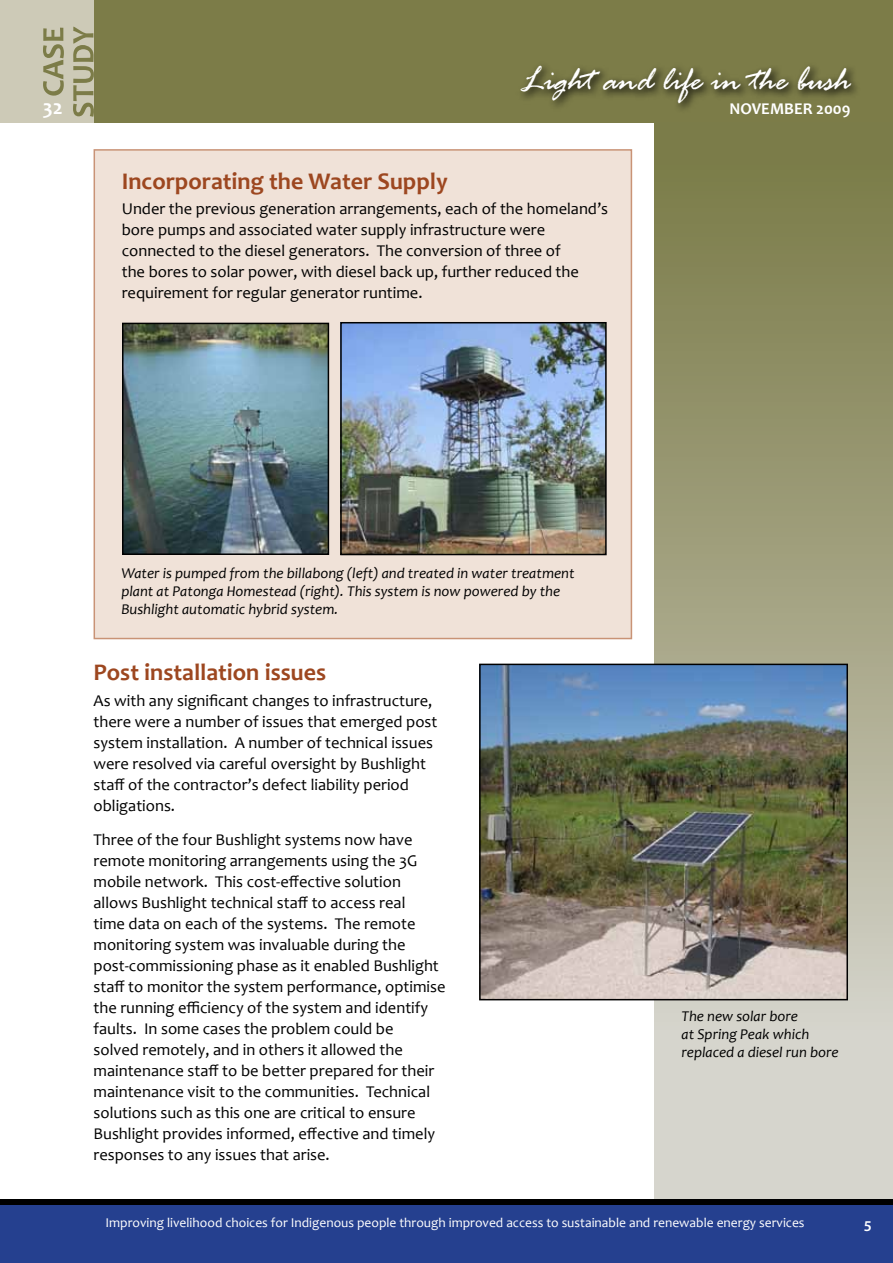
<style>
.page{position:relative;width:893px;height:1263px;background:#fff}
.page>*{position:absolute;margin:0;border:0;box-sizing:border-box;transform-origin:0 0}
.t1{font:italic 36px "Rage";color:#fff}
.t2{font:700 24px "Candara";color:#9d4720}
.t3{font:700 21px "Candara";color:#fff}
.t4{font:16.5px/21px "Candara";color:#000}
.t5{font:700 16.5px "Candara";color:#fff}
.t6{font:italic 15px/18px "Candara";color:#000}
.t7{font:600 15px "Myriad Pro";color:#fff}
.t8{font:13.5px "Candara";color:#fff}
</style>
<div class="page">
<div style="left:81px;top:0;width:812px;height:123px;background:#7c7c48"></div>
<div style="left:0;top:0;width:94px;height:123px;background:#cdcab7"></div>
<div style="left:0;top:1202px;width:893px;height:61px;background:#25408f"></div>
<div style="left:0;top:1198px;width:893px;height:6px;background:#000"></div>
<svg style="left:521px;top:66px;width:336px;height:43px"></svg>
<svg style="left:73px;top:27px;width:21px;height:90px"></svg>
<svg style="left:43px;top:28px;width:21px;height:68px"></svg>
<div style="left:655px;top:123px;width:238px;height:1075px;background:linear-gradient(to bottom,#777742,#e1dfdc)"></div>
<div style="left:94px;top:149px;width:538px;height:490px;background:#f0e2d8;border:2px solid #c99376"></div>
<img style="left:482px;top:667px;width:363px;height:330px">
<div style="left:479px;top:664px;width:369px;height:336px;border:2px solid #000"></div>
<img style="left:343px;top:325px;width:261px;height:227px">
<div style="left:340px;top:322px;width:267px;height:233px;border:2px solid #000"></div>
<img style="left:125px;top:326px;width:201px;height:226px">
<div style="left:122px;top:323px;width:207px;height:232px;border:2px solid #000"></div>
<h1 class="t1" style="left:521px;top:61px;width:331px">Light and life in the bush</h1>
<p class="t3" style="left:43px;top:94px;width:21px">32</p>
<p class="t5" style="left:729px;top:99px;width:123px">NOVEMBER 2009</p>
<h2 class="t2" style="left:122px;top:167px;width:328px">Incorporating the Water Supply</h2>
<p class="t4" style="left:122px;top:198px;width:488px">Under the previous generation arrangements, each of the homeland’s bore pumps and associated water supply infrastructure were connected to the diesel generators. The conversion of three of<br>the bores to solar power, with diesel back up, further reduced the requirement for regular generator runtime.</p>
<p class="t6" style="left:121px;top:564px;width:455px">Water is pumped from the billabong (left) and treated in water treatment plant at Patonga Homestead (right). This system is now powered by the<br>Bushlight automatic hybrid system.</p>
<h2 class="t2" style="left:94px;top:658px;width:234px">Post installation issues</h2>
<p class="t4" style="left:94px;top:690px;width:345px">As with any significant changes to infrastructure, there were a number of issues that emerged post system installation. A number of technical issues were resolved via careful oversight by Bushlight staff of the contractor’s defect liability period obligations.</p>
<p class="t4" style="left:94px;top:829px;width:353px">Three of the four Bushlight systems now have remote monitoring arrangements using the 3G mobile network. This cost-effective solution allows Bushlight technical staff to access real<br>time data on each of the systems. The remote monitoring system was invaluable during the post-commissioning phase as it enabled Bushlight staff to monitor the system performance, optimise the running efficiency of the system and identify faults. In some cases the problem could be<br>solved remotely, and in others it allowed the maintenance staff to be better prepared for their maintenance visit to the communities. Technical solutions such as this one are critical to ensure Bushlight provides informed, effective and timely responses to any issues that arise.</p>
<p class="t6" style="left:681px;top:1007px;width:159px">The new solar bore<br>at Spring Peak which replaced a diesel run bore</p>
<p class="t8" style="left:106px;top:1215px;width:701px">Improving livelihood choices for Indigenous people through improved access to sustainable and renewable energy services</p>
<p class="t7" style="left:864px;top:1216px;width:10px">5</p>
</div>
